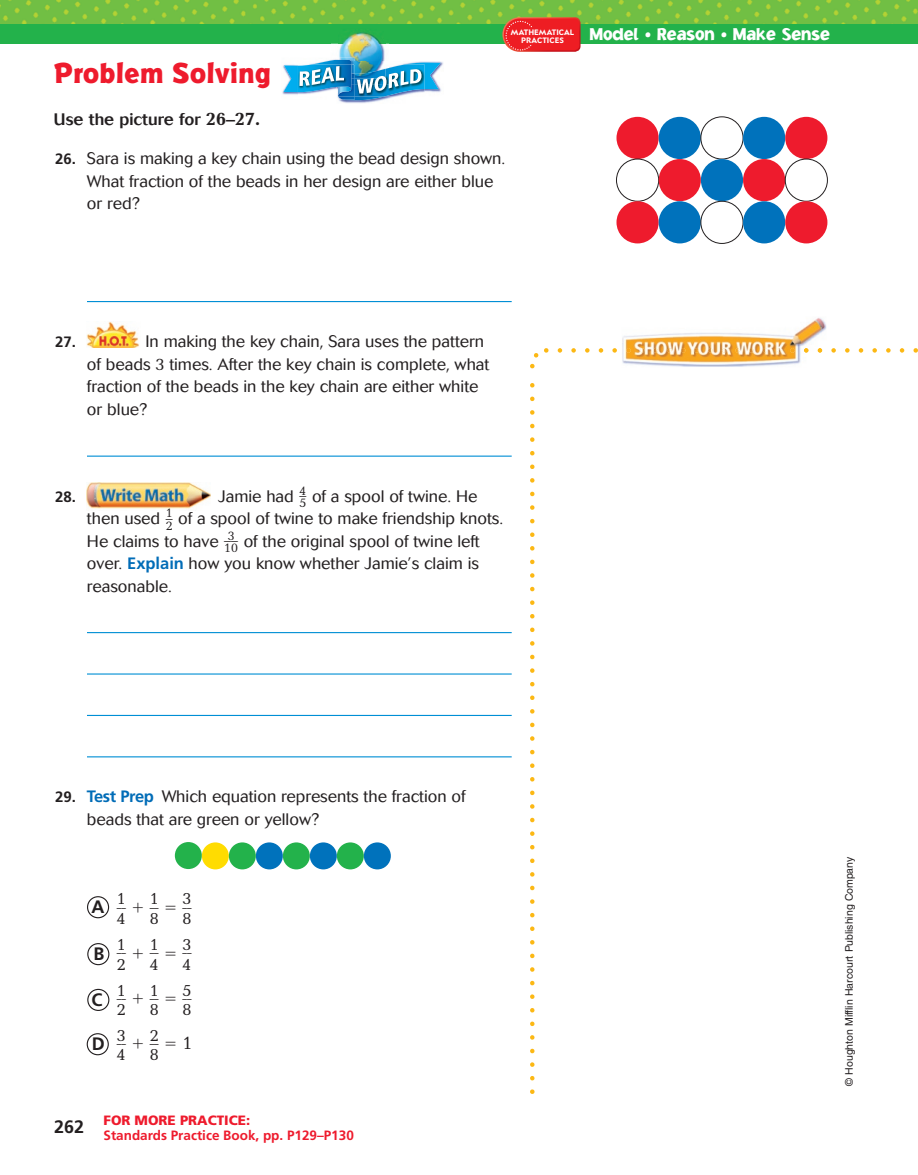
<style>
.page{position:relative;width:918px;height:1175px;background:#fff}
.page>*{position:absolute;margin:0;border:0;box-sizing:border-box;transform-origin:0 0}
.t1{font:800 30px "Badger";color:#ee1b2d}
.t2{font:18px "Jacoby OTF Black";color:#fff}
.t3{font:700 18px "Frutiger LT Std";color:#231f20}
.t4{font:300 16.5px/22.5px "Cosmos";color:#231f20}
.t5{font:500 16.5px "Cosmos";color:#231f20}
.t6{font:16.5px "Mathematical Pi OTF1";color:#231f20}
.t7{font:500 16.2px "HB Mathida";color:#231f20}
.t8{font:500 15.3px "HB Mathida";color:#231f20;scale:.59 1}
.t9{font:700 15px "Frutiger LT Std";color:#231f20}
.t10{font:700 13.5px/15px "Frutiger LT Std";color:#ee1b2d}
.t11{font:10.5px "Helvetica LT Std";color:#231f20}
.t12{font:800 8.55px/8.6px "Adderville ITC Std";letter-spacing:.01em;color:#fff;text-align:center}
.s1{font-family:"HB Mathida";font-weight:700;font-size:18px}
.s2{font-family:"Frutiger LT Std";font-weight:700;font-size:15px}
.s3{font-family:"HB Mathida";font-weight:500}
.s4{font-family:"Frutiger LT Std";font-weight:700;color:#006cb7}
.s5{font-family:"HB Mathida";font-weight:500;font-size:18px}
.s6{font-weight:900}
</style>
<div class="page">
<img style="left:0;top:0;width:918px;height:24px">
<div style="left:616px;top:117px;width:43px;height:42px;background:#ee1b2d;border-radius:50%"></div>
<div style="left:616px;top:159px;width:43px;height:43px;border:1px solid #231f20;border-radius:50%"></div>
<div style="left:616px;top:201px;width:43px;height:42px;background:#ee1b2d;border-radius:50%"></div>
<div style="left:659px;top:117px;width:42px;height:42px;background:#0072bc;border-radius:50%"></div>
<div style="left:659px;top:159px;width:42px;height:42px;background:#ee1b2d;border-radius:50%"></div>
<div style="left:659px;top:201px;width:42px;height:42px;background:#0072bc;border-radius:50%"></div>
<div style="left:700px;top:116px;width:43px;height:43px;border:1px solid #231f20;border-radius:50%"></div>
<div style="left:701px;top:159px;width:42px;height:42px;background:#0072bc;border-radius:50%"></div>
<div style="left:700px;top:201px;width:43px;height:43px;border:1px solid #231f20;border-radius:50%"></div>
<div style="left:743px;top:117px;width:42px;height:42px;background:#0072bc;border-radius:50%"></div>
<div style="left:743px;top:159px;width:42px;height:42px;background:#ee1b2d;border-radius:50%"></div>
<div style="left:743px;top:201px;width:42px;height:42px;background:#0072bc;border-radius:50%"></div>
<div style="left:785px;top:117px;width:42px;height:42px;background:#ee1b2d;border-radius:50%"></div>
<div style="left:785px;top:159px;width:43px;height:43px;border:1px solid #231f20;border-radius:50%"></div>
<div style="left:785px;top:201px;width:42px;height:42px;background:#ee1b2d;border-radius:50%"></div>
<svg style="left:530px;top:348px;width:388px;height:745px"></svg>
<img style="left:622px;top:317px;width:204px;height:50px">
<img style="left:626px;top:348px;width:196px;height:4px">
<div style="left:256px;top:842px;width:27px;height:27px;background:#0072bc;border-radius:50%"></div>
<div style="left:283px;top:842px;width:27px;height:27px;background:#23b24b;border-radius:50%"></div>
<div style="left:310px;top:842px;width:27px;height:27px;background:#0072bc;border-radius:50%"></div>
<div style="left:175px;top:842px;width:27px;height:27px;background:#23b24b;border-radius:50%"></div>
<div style="left:202px;top:842px;width:27px;height:27px;background:#ffdc01;border-radius:50%"></div>
<div style="left:229px;top:842px;width:27px;height:27px;background:#23b24b;border-radius:50%"></div>
<div style="left:337px;top:842px;width:27px;height:27px;background:#23b24b;border-radius:50%"></div>
<div style="left:364px;top:842px;width:27px;height:27px;background:#0072bc;border-radius:50%"></div>
<div style="left:0;top:24px;width:918px;height:19px;background:#23b24b"></div>
<svg style="left:502px;top:17px;width:79px;height:35px;background:#e6312f"></svg>
<img style="left:339px;top:62px;width:104px;height:41px">
<img style="left:338px;top:32px;width:48px;height:26px">
<img style="left:283px;top:58px;width:158px;height:42px">
<hr style="left:87px;top:301px;width:425px;height:1px;background:#008fd5">
<hr style="left:87px;top:455px;width:425px;height:2px;background:#008fd5">
<hr style="left:87px;top:632px;width:425px;height:1px;background:#008fd5">
<hr style="left:87px;top:673px;width:425px;height:1px;background:#008fd5">
<hr style="left:87px;top:715px;width:425px;height:1px;background:#008fd5">
<hr style="left:87px;top:756px;width:425px;height:1px;background:#008fd5">
<img style="left:87px;top:322px;width:53px;height:25px">
<img style="left:87px;top:482px;width:124px;height:27px">
<div style="left:87px;top:896px;width:22px;height:22px;border:1px solid #231f20;border-radius:50%"></div>
<div style="left:87px;top:943px;width:22px;height:22px;border:1px solid #231f20;border-radius:50%"></div>
<div style="left:87px;top:988px;width:22px;height:23px;border:1px solid #231f20;border-radius:50%"></div>
<div style="left:87px;top:1033px;width:22px;height:22px;border:1px solid #231f20;border-radius:50%"></div>
<p class="t12" style="left:511px;top:28px;width:65px">MATHEMATICAL<br>PRACTICES</p>
<p class="t1" style="left:54px;top:52px;width:219px">Problem Solving</p>
<p class="t5" style="left:54px;top:110px;width:208px">Use the picture for <span class="s1">26–27.</span></p>
<p class="t4" style="left:87px;top:147px;width:420px;text-indent:-32px"><span class="s2">26.</span> Sara is making a key chain using the bead design shown.<br>What fraction of the beads in her design are either blue or red?</p>
<p class="t2" style="left:590px;top:23px;width:242px">Model • Reason • Make Sense</p>
<p class="t9" style="left:55px;top:333px;width:22px">27.</p>
<p class="t4" style="left:87px;top:330px;width:404px;text-indent:59px">In making the key chain, Sara uses the pattern of beads <span class="s3">3</span> times. After the key chain is complete, what fraction of the beads in the key chain are either white or blue?</p>
<p class="t9" style="left:55px;top:487px;width:22px">28.</p>
<p class="t4" style="left:218px;top:485px;width:90px">Jamie had <sup>4</sup><sup>_</sup></p>
<p class="t4" style="left:300px;top:485px;width:179px"><sub>5</sub> of a spool of twine. He</p>
<p class="t4" style="left:87px;top:507px;width:87px">then used <sup>1</sup><sup>_</sup></p>
<p class="t4" style="left:87px;top:507px;width:418px;text-indent:79px"><sub>2</sub> of a spool of twine to make friendship knots.<br>He claims to have <sup>__</sup><sup>3</sup></p>
<p class="t4" style="left:87px;top:530px;width:394px;text-align:justify;text-indent:137px"><sub>10</sub> of the original spool of twine left over. <span class="s4">Explain</span> how you know whether Jamie’s claim is reasonable.</p>
<p class="t4" style="left:87px;top:785px;width:380px;text-indent:-32px"><span class="s2">29.</span> <span class="s4">Test Prep</span> Which equation represents the fraction of beads that are green or yellow?</p>
<p class="t3" style="left:91px;top:896px;width:14px">A</p>
<p class="t8" style="left:117px;top:892px;width:17px"><sup>1</sup>__</p>
<p class="t7" style="left:117px;top:909px;width:11px">4</p>
<p class="t6" style="left:131px;top:900px;width:15px">1</p>
<p class="t8" style="left:150px;top:892px;width:17px"><sup>1</sup>__</p>
<p class="t7" style="left:150px;top:909px;width:11px">8</p>
<p class="t8" style="left:183px;top:892px;width:17px"><sup>3</sup>__</p>
<p class="t7" style="left:183px;top:909px;width:11px">8</p>
<p class="t6" style="left:164px;top:900px;width:15px">5</p>
<p class="t3" style="left:93px;top:943px;width:12px">B</p>
<p class="t8" style="left:117px;top:938px;width:17px"><sup>1</sup>__</p>
<p class="t7" style="left:117px;top:955px;width:11px">2</p>
<p class="t6" style="left:131px;top:945px;width:15px">1</p>
<p class="t8" style="left:150px;top:938px;width:17px"><sup>1</sup>__</p>
<p class="t7" style="left:150px;top:955px;width:11px">4</p>
<p class="t8" style="left:183px;top:938px;width:17px"><sup>3</sup>__</p>
<p class="t7" style="left:183px;top:955px;width:11px">4</p>
<p class="t6" style="left:164px;top:945px;width:15px">5</p>
<p class="t3" style="left:92px;top:989px;width:12px">C</p>
<p class="t8" style="left:117px;top:984px;width:17px"><sup>1</sup>__</p>
<p class="t7" style="left:117px;top:1000px;width:11px">2</p>
<p class="t6" style="left:131px;top:991px;width:15px">1</p>
<p class="t8" style="left:150px;top:984px;width:17px"><sup>1</sup>__</p>
<p class="t7" style="left:150px;top:1000px;width:11px">8</p>
<p class="t8" style="left:183px;top:984px;width:17px"><sup>5</sup>__</p>
<p class="t7" style="left:183px;top:1000px;width:11px">8</p>
<p class="t6" style="left:164px;top:991px;width:15px">5</p>
<p class="t3" style="left:92px;top:1033px;width:14px">D</p>
<p class="t8" style="left:117px;top:1029px;width:17px"><sup>3</sup>__</p>
<p class="t7" style="left:117px;top:1045px;width:11px">4</p>
<p class="t6" style="left:131px;top:1036px;width:15px">1</p>
<p class="t8" style="left:150px;top:1029px;width:17px"><sup>2</sup>__</p>
<p class="t7" style="left:150px;top:1045px;width:11px">8</p>
<p class="t6" style="left:164px;top:1036px;width:30px">5 <span class="s5">1</span></p>
<p class="t3" style="left:54px;top:1116px;width:32px">262</p>
<p class="t10" style="left:104px;top:1113px;width:252px"><span class="s6">FOR MORE PRACTICE:<br></span>Standards Practice Book, pp. P129–P130</p>
<p class="t11" style="left:843px;top:1085px;width:230px;rotate:-90deg">© Houghton Mifflin Harcourt Publishing Company</p>
</div>
